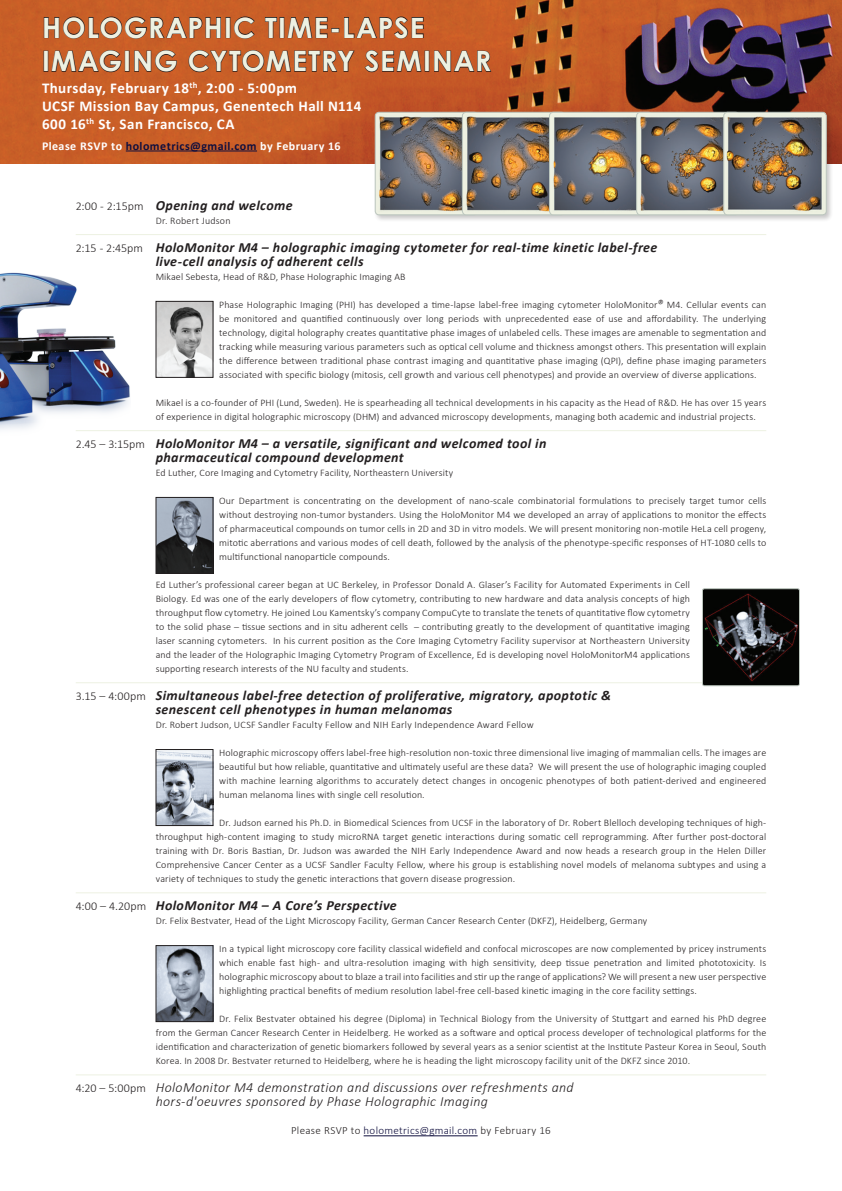
<style>
.page{position:relative;width:842px;height:1191px;background:#fff}
.page>*{position:absolute;margin:0;border:0;box-sizing:border-box;transform-origin:0 0}
.t1{font:700 28px/33.6px "Century Gothic";letter-spacing:.04em;color:#edf1e2}
.t2{font:700 15px/18px "Calibri";letter-spacing:.03em;color:#fff}
.t3{font:italic 700 14px/14px "Calibri";letter-spacing:.03em;color:#231f20}
.t4{font:italic 300 14px/14px "Calibri";letter-spacing:.02em;color:#231f20;text-align:center}
.t5{font:700 12px "Calibri";letter-spacing:.04em;color:#fff}
.t6{font:300 11px "Calibri";letter-spacing:.025em;color:#231f20}
.t7{font:300 10px/14px "Calibri";letter-spacing:.01em;color:#231f20;text-align:justify}
.s1{color:#100f3e}
.s2{font-weight:300;font-style:normal;font-size:12px}
.s3{font-style:italic;font-size:12px}
.s4{font-style:normal;font-size:12px}
</style>
<div class="page">
<img style="left:0;top:0;width:842px;height:163px">
<img style="left:0;top:272px;width:130px;height:158px">
<hr style="left:364px;top:1135px;width:114px;height:1px;background:#100f3e">
<hr style="left:76px;top:234px;width:690px;height:1px;background:#edf1e2">
<img style="left:158px;top:303px;width:53px;height:72px">
<hr style="left:76px;top:430px;width:690px;height:1px;background:#edf1e2">
<img style="left:158px;top:499px;width:53px;height:72px">
<div style="left:156px;top:497px;width:57px;height:76px;border:1px solid #231f20"></div>
<hr style="left:76px;top:682px;width:690px;height:1px;background:#edf1e2">
<img style="left:158px;top:751px;width:53px;height:72px">
<div style="left:156px;top:749px;width:57px;height:76px;border:1px solid #231f20"></div>
<hr style="left:76px;top:892px;width:690px;height:1px;background:#edf1e2">
<img style="left:158px;top:947px;width:53px;height:72px">
<div style="left:156px;top:945px;width:57px;height:76px;border:1px solid #231f20"></div>
<hr style="left:76px;top:1074px;width:690px;height:1px;background:#edf1e2">
<hr style="left:126px;top:151px;width:131px;height:1px;background:#100f3e">
<svg style="left:43px;top:16px;width:178px;height:23px;background:#a55125"></svg>
<svg style="left:234px;top:16px;width:21px;height:23px"></svg>
<svg style="left:264px;top:16px;width:14px;height:23px"></svg>
<div style="left:280px;top:17px;width:4px;height:21px;border:1px solid #231f20"></div>
<svg style="left:287px;top:16px;width:137px;height:23px;background:#a65025"></svg>
<div style="left:44px;top:51px;width:4px;height:21px;border:1px solid #231f20"></div>
<svg style="left:51px;top:50px;width:71px;height:23px;background:#a45025"></svg>
<div style="left:125px;top:51px;width:5px;height:21px;border:1px solid #231f20"></div>
<svg style="left:134px;top:50px;width:43px;height:23px"></svg>
<svg style="left:188px;top:50px;width:167px;height:23px;background:#a55025"></svg>
<svg style="left:364px;top:50px;width:58px;height:23px"></svg>
<div style="left:425px;top:51px;width:4px;height:21px;border:1px solid #231f20"></div>
<svg style="left:433px;top:50px;width:59px;height:22px"></svg>
<img style="left:704px;top:590px;width:94px;height:94px">
<div style="left:702px;top:588px;width:98px;height:98px;border:1px solid #bcc6be;border-radius:2px"></div>
<div style="left:374px;top:110px;width:460px;height:112px;background:#231f20;opacity:.25"></div>
<img style="left:375px;top:112px;width:87px;height:103px">
<div style="left:375px;top:112px;width:103px;height:103px;border:1px solid #bcc6be;border-radius:4px"></div>
<img style="left:462px;top:112px;width:87px;height:103px">
<div style="left:462px;top:112px;width:103px;height:103px;border:1px solid #bcc6be;border-radius:4px"></div>
<img style="left:549px;top:112px;width:87px;height:103px">
<div style="left:549px;top:112px;width:103px;height:103px;border:1px solid #bcc6be;border-radius:4px"></div>
<img style="left:637px;top:112px;width:86px;height:103px">
<div style="left:636px;top:112px;width:103px;height:103px;border:1px solid #bcc6be;border-radius:4px"></div>
<img style="left:724px;top:112px;width:102px;height:103px">
<div style="left:723px;top:112px;width:103px;height:103px;border:1px solid #bcc6be;border-radius:4px"></div>
<h1 class="t1" style="left:42px;top:9px;width:451px">HOLOGRAPHIC TIME-LAPSE<br>IMAGING CYTOMETRY SEMINAR</h1>
<h2 class="t2" style="left:42px;top:79px;width:321px">Thursday, February 18<sup>th</sup>, 2:00 - 5:00pm<br>UCSF Mission Bay Campus, Genentech Hall N114<br>600 16<sup>th</sup> St, San Francisco, CA</h2>
<p class="t5" style="left:42px;top:138px;width:300px">Please RSVP to <span class="s1">holometrics@gmail.com</span> by February 16</p>
<h3 class="t3" style="left:76px;top:198px;width:218px"><span class="s2">2:00 - 2:15pm</span> Opening and welcome</h3>
<p class="t7" style="left:156px;top:214px;width:76px">Dr. Robert Judson</p>
<h3 class="t3" style="left:156px;top:240px;width:503px;text-indent:-80px"><span class="s2">2:15 - 2:45pm</span> HoloMonitor M4 – holographic imaging cytometer for real-time kinetic label-free live-cell analysis of adherent cells</h3>
<p class="t7" style="left:156px;top:270px;width:251px">Mikael Sebesta, Head of R&amp;D, Phase Holographic Imaging AB</p>
<p class="t7" style="left:219px;top:298px;width:548px">Phase Holographic Imaging (PHI) has developed a time-lapse label-free imaging cytometer HoloMonitor<span class="s3">®</span> M4. Cellular events can be monitored and quantified continuously over long periods with unprecedented ease of use and affordability. The underlying technology, digital holography creates quantitative phase images of unlabeled cells. These images are amenable to segmentation and tracking while measuring various parameters such as optical cell volume and thickness amongst others. This presentation will explain the difference between traditional phase contrast imaging and quantitative phase imaging (QPI), define phase imaging parameters associated with specific biology (mitosis, cell growth and various cell phenotypes) and provide an overview of diverse applications.</p>
<p class="t7" style="left:156px;top:396px;width:612px">Mikael is a co-founder of PHI (Lund, Sweden). He is spearheading all technical developments in his capacity as the Head of R&amp;D. He has over 15 years of experience in digital holographic microscopy (DHM) and advanced microscopy developments, managing both academic and industrial projects.</p>
<h3 class="t3" style="left:156px;top:436px;width:392px;text-indent:-80px"><span class="s2">2.45 – 3:15pm</span> HoloMonitor M4 – a versatile, significant and welcomed tool in pharmaceutical compound development</h3>
<p class="t7" style="left:156px;top:466px;width:299px">Ed Luther, Core Imaging and Cytometry Facility, Northeastern University</p>
<p class="t7" style="left:219px;top:494px;width:548px">Our Department is concentrating on the development of nano-scale combinatorial formulations to precisely target tumor cells without destroying non-tumor bystanders. Using the HoloMonitor M4 we developed an array of applications to monitor the effects of pharmaceutical compounds on tumor cells in 2D and 3D in vitro models. We will present monitoring non-motile HeLa cell progeny, mitotic aberrations and various modes of cell death, followed by the analysis of the phenotype-specific responses of HT-1080 cells to multifunctional nanoparticle compounds.</p>
<p class="t7" style="left:156px;top:578px;width:536px">Ed Luther’s professional career began at UC Berkeley, in Professor Donald A. Glaser’s Facility for Automated Experiments in Cell Biology. Ed was one of the early developers of flow cytometry, contributing to new hardware and data analysis concepts of high throughput flow cytometry. He joined Lou Kamentsky’s company CompuCyte to translate the tenets of quantitative flow cytometry to the solid phase – tissue sections and in situ adherent cells – contributing greatly to the development of quantitative imaging laser scanning cytometers. In his current position as the Core Imaging Cytometry Facility supervisor at Northeastern University and the leader of the Holographic Imaging Cytometry Program of Excellence, Ed is developing novel HoloMonitorM4 applications supporting research interests of the NU faculty and students.</p>
<h3 class="t3" style="left:156px;top:688px;width:457px;text-indent:-80px"><span class="s2">3.15 – 4:00pm</span> Simultaneous label-free detection of proliferative, migratory, apoptotic &amp; senescent cell phenotypes in human melanomas</h3>
<p class="t7" style="left:156px;top:718px;width:379px">Dr. Robert Judson, UCSF Sandler Faculty Fellow and NIH Early Independence Award Fellow</p>
<p class="t7" style="left:219px;top:746px;width:548px">Holographic microscopy offers label-free high-resolution non-toxic three dimensional live imaging of mammalian cells. The images are beautiful but how reliable, quantitative and ultimately useful are these data? We will present the use of holographic imaging coupled with machine learning algorithms to accurately detect changes in oncogenic phenotypes of both patient-derived and engineered human melanoma lines with single cell resolution.</p>
<p class="t7" style="left:156px;top:816px;width:612px;text-indent:64px">Dr. Judson earned his Ph.D. in Biomedical Sciences from UCSF in the laboratory of Dr. Robert Blelloch developing techniques of high&shy;throughput high-content imaging to study microRNA target genetic interactions during somatic cell reprogramming. After further post-doctoral training with Dr. Boris Bastian, Dr. Judson was awarded the NIH Early Independence Award and now heads a research group in the Helen Diller Comprehensive Cancer Center as a UCSF Sandler Faculty Fellow, where his group is establishing novel models of melanoma subtypes and using a variety of techniques to study the genetic interactions that govern disease progression.</p>
<h3 class="t3" style="left:76px;top:898px;width:323px"><span class="s2">4:00 – 4.20pm</span> HoloMonitor M4 – A Core’s Perspective</h3>
<p class="t7" style="left:156px;top:914px;width:493px">Dr. Felix Bestvater, Head of the Light Microscopy Facility, German Cancer Research Center (DKFZ), Heidelberg, Germany</p>
<p class="t7" style="left:219px;top:942px;width:548px">In a typical light microscopy core facility classical widefield and confocal microscopes are now complemented by pricey instruments which enable fast high- and ultra-resolution imaging with high sensitivity, deep tissue penetration and limited phototoxicity. Is holographic microscopy about to blaze a trail into facilities and stir up the range of applications? We will present a new user perspective highlighting practical benefits of medium resolution label-free cell-based kinetic imaging in the core facility settings.</p>
<p class="t7" style="left:156px;top:1012px;width:612px;text-indent:64px">Dr. Felix Bestvater obtained his degree (Diploma) in Technical Biology from the University of Stuttgart and earned his PhD degree from the German Cancer Research Center in Heidelberg. He worked as a software and optical process developer of technological platforms for the identification and characterization of genetic biomarkers followed by several years as a senior scientist at the Institute Pasteur Korea in Seoul, South Korea. In 2008 Dr. Bestvater returned to Heidelberg, where he is heading the light microscopy facility unit of the DKFZ since 2010.</p>
<h3 class="t4" style="left:76px;top:1080px;width:499px"><span class="s4">4:20 – 5:00pm</span> HoloMonitor M4 demonstration and discussions over refreshments and hors-d'oeuvres sponsored by Phase Holographic Imaging</h3>
<p class="t6" style="left:291px;top:1124px;width:261px">Please RSVP to <span class="s1">holometrics@gmail.com</span> by February 16</p>
</div>
